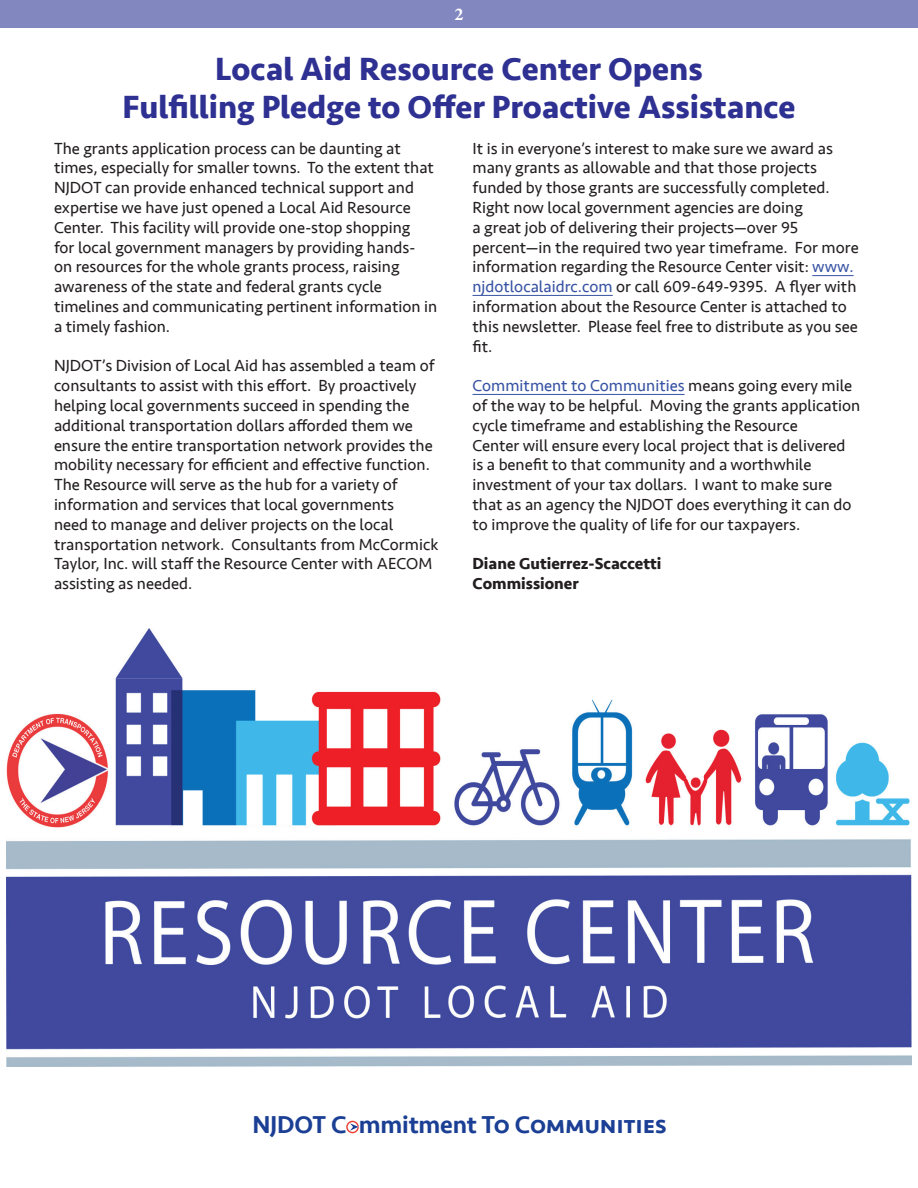
<style>
.page{position:relative;width:918px;height:1188px;background:#fff}
.page>*{position:absolute;margin:0;border:0;box-sizing:border-box;transform-origin:0 0}
.t1{font:700 33px/37.5px "Seravek";color:#2e3092;text-align:center}
.t2{font:500 25.05px "Seravek";letter-spacing:-.01em;color:#1b3f94}
.t3{font:700 18px "Minion Pro";color:#fff}
.t4{font:16.5px/19.8px "Seravek";color:#231f20}
.t5{font:700 16.5px/19.8px "Seravek";color:#231f20}
.s1{color:#3853a3}
</style>
<div class="page">
<div style="left:0;top:0;width:918px;height:28px;background:#8287bf"></div>
<svg style="left:346px;top:1121px;width:13px;height:12px"></svg>
<hr style="left:812px;top:275px;width:42px;height:1px;background:#3853a3">
<hr style="left:472px;top:295px;width:141px;height:1px;background:#3853a3">
<hr style="left:472px;top:394px;width:213px;height:1px;background:#3853a3">
<img style="left:7px;top:629px;width:905px;height:437px">
<p class="t3" style="left:454px;top:1px;width:10px">2</p>
<h1 class="t1" style="left:122px;top:50px;width:675px">Local Aid Resource Center Opens<br>Fulfilling Pledge to Offer Proactive Assistance</h1>
<p class="t4" style="left:54px;top:138px;width:385px">The grants application process can be daunting at times, especially for smaller towns. To the extent that NJDOT can provide enhanced technical support and expertise we have just opened a Local Aid Resource Center. This facility will provide one-stop shopping<br>for local government managers by providing hands&shy;on resources for the whole grants process, raising awareness of the state and federal grants cycle timelines and communicating pertinent information in a timely fashion.</p>
<p class="t4" style="left:54px;top:356px;width:386px">NJDOT’s Division of Local Aid has assembled a team of consultants to assist with this effort. By proactively helping local governments succeed in spending the additional transportation dollars afforded them we ensure the entire transportation network provides the mobility necessary for efficient and effective function.<br>The Resource will serve as the hub for a variety of information and services that local governments<br>need to manage and deliver projects on the local transportation network. Consultants from McCormick Taylor, Inc. will staff the Resource Center with AECOM assisting as needed.</p>
<p class="t4" style="left:472px;top:138px;width:388px">It is in everyone’s interest to make sure we award as many grants as allowable and that those projects funded by those grants are successfully completed.<br>Right now local government agencies are doing<br>a great job of delivering their projects—over 95 percent—in the required two year timeframe. For more information regarding the Resource Center visit: <span class="s1">www. njdotlocalaidrc.com</span> or call 609-649-9395. A flyer with information about the Resource Center is attached to this newsletter. Please feel free to distribute as you see fit.</p>
<p class="t4" style="left:472px;top:376px;width:389px"><span class="s1">Commitment to Communities</span> means going every mile of the way to be helpful. Moving the grants application cycle timeframe and establishing the Resource<br>Center will ensure every local project that is delivered is a benefit to that community and a worthwhile investment of your tax dollars. I want to make sure that as an agency the NJDOT does everything it can do to improve the quality of life for our taxpayers.</p>
<p class="t5" style="left:472px;top:554px;width:190px">Diane Gutierrez-Scaccetti<br>Commissioner</p>
<h2 class="t2" style="left:252px;top:1109px;width:416px">NJDOT C mmitment To Communities</h2>
</div>
